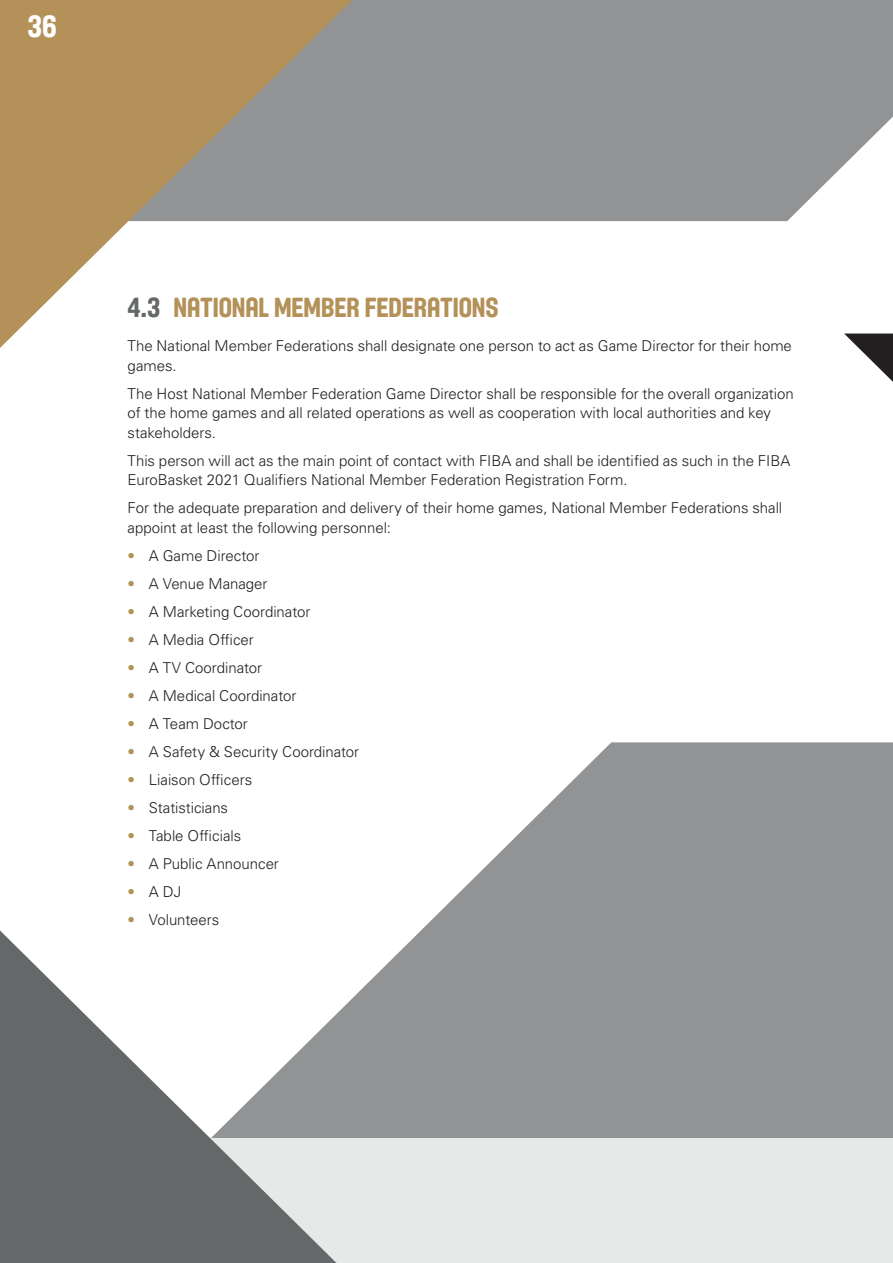
<style>
.page{position:relative;width:893px;height:1263px;background:#fff}
.page>*{position:absolute;margin:0;border:0;box-sizing:border-box;transform-origin:0 0}
.t1{font:30px "Fiba";color:#fff}
.t2{font:27px "Fiba";letter-spacing:-.005em;color:#b39158}
.t3{font:300 15px/19.5px "Univers LTCYR 45";letter-spacing:-.005em;color:#231f20}
.s1{color:#656869}
.s2{color:#b39158}
</style>
<div class="page">
<div style="left:352px;top:0;width:541px;height:221px;background:#919394"></div>
<svg style="left:336px;top:824px;width:193px;height:314px;fill:#919394"></svg>
<div style="left:529px;top:742px;width:364px;height:396px;background:#919394"></div>
<svg style="left:0;top:0;width:352px;height:348px"></svg>
<div style="left:172px;top:1138px;width:721px;height:125px;background:#e6e9e8"></div>
<svg style="left:844px;top:334px;width:49px;height:48px"></svg>
<svg style="left:0;top:930px;width:336px;height:333px;fill:#66696a"></svg>
<div style="left:0;top:0;width:129px;height:53px;background:#b39158"></div>
<h1 class="t1" style="left:28px;top:8px;width:30px">36</h1>
<h2 class="t2" style="left:128px;top:291px;width:373px"><span class="s1">4.3</span> NATIONAL MEMBER FEDERATIONS</h2>
<p class="t3" style="left:128px;top:336px;width:666px">The National Member Federations shall designate one person to act as Game Director for their home games.</p>
<p class="t3" style="left:128px;top:383px;width:668px">The Host National Member Federation Game Director shall be responsible for the overall organization of the home games and all related operations as well as cooperation with local authorities and key stakeholders.</p>
<p class="t3" style="left:128px;top:450px;width:664px">This person will act as the main point of contact with FIBA and shall be identified as such in the FIBA<br>EuroBasket 2021 Qualifiers National Member Federation Registration Form.</p>
<p class="t3" style="left:128px;top:498px;width:656px">For the adequate preparation and delivery of their home games, National Member Federations shall appoint at least the following personnel:</p>
<p class="t3" style="left:128px;top:545px;width:133px"><span class="s2">•</span> A Game Director</p>
<p class="t3" style="left:128px;top:573px;width:142px"><span class="s2">•</span> A Venue Manager</p>
<p class="t3" style="left:128px;top:601px;width:184px"><span class="s2">•</span> A Marketing Coordinator</p>
<p class="t3" style="left:128px;top:629px;width:128px"><span class="s2">•</span> A Media Officer</p>
<p class="t3" style="left:128px;top:657px;width:136px"><span class="s2">•</span> A TV Coordinator</p>
<p class="t3" style="left:128px;top:685px;width:170px"><span class="s2">•</span> A Medical Coordinator</p>
<p class="t3" style="left:128px;top:713px;width:122px"><span class="s2">•</span> A Team Doctor</p>
<p class="t3" style="left:128px;top:741px;width:233px"><span class="s2">•</span> A Safety &amp; Security Coordinator</p>
<p class="t3" style="left:128px;top:769px;width:126px"><span class="s2">•</span> Liaison Officers</p>
<p class="t3" style="left:128px;top:797px;width:102px"><span class="s2">•</span> Statisticians</p>
<p class="t3" style="left:128px;top:825px;width:115px"><span class="s2">•</span> Table Officials</p>
<p class="t3" style="left:128px;top:853px;width:153px"><span class="s2">•</span> A Public Announcer</p>
<p class="t3" style="left:128px;top:881px;width:55px"><span class="s2">•</span> A DJ</p>
<p class="t3" style="left:128px;top:909px;width:93px"><span class="s2">•</span> Volunteers</p>
</div>
